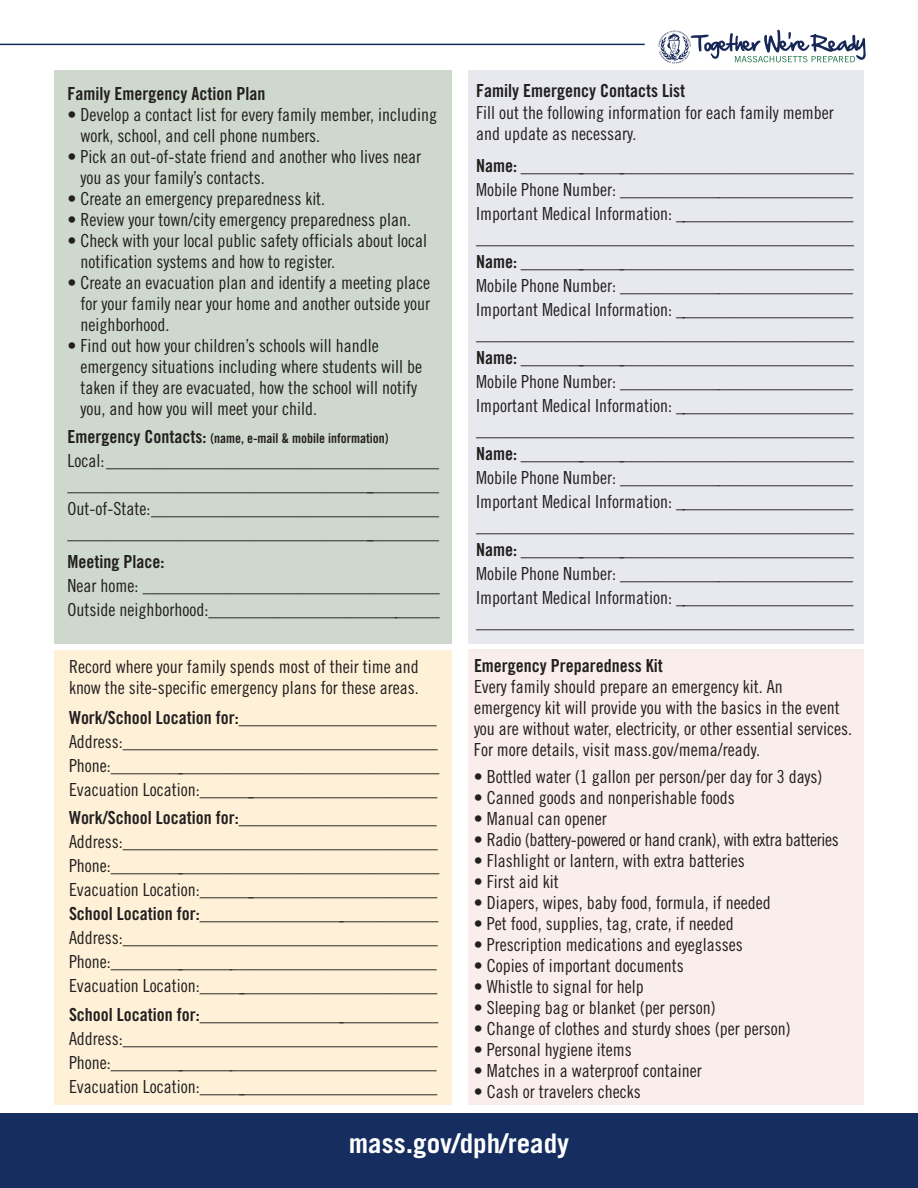
<style>
.page{position:relative;width:918px;height:1188px;background:#fff}
.page>*{position:absolute;margin:0;border:0;box-sizing:border-box;transform-origin:0 0}
.t1{font:700 27px "Trade Gothic";color:#fff}
.t2{font:18px/24px "Trade Gothic Cond Eighteen";color:#231f20}
.t3{font:18px "Trade Gothic Bold Cond Twenty";color:#231f20}
.t4{font:18px "Trade Gothic Cond Eighteen";letter-spacing:-.02em;color:#231f20}
.t5{font:13.5px "Trade Gothic Bold Cond Twenty";color:#231f20}
.s1{font-size:18px}
.s2{font-family:"Trade Gothic"}
.s3{font-family:"Trade Gothic Cond Eighteen"}
.s4{font-family:"Trade Gothic Bold Cond Twenty"}
</style>
<div class="page">
<div style="left:54px;top:70px;width:398px;height:574px;background:#ced8cc"></div>
<div style="left:54px;top:650px;width:398px;height:455px;background:#fef1d7"></div>
<div style="left:469px;top:70px;width:395px;height:574px;background:#e8e9ef"></div>
<div style="left:469px;top:650px;width:395px;height:455px;background:#f9eeeb"></div>
<div style="left:0;top:1114px;width:918px;height:74px;background:#162d60"></div>
<svg style="left:658px;top:30px;width:208px;height:34px"></svg>
<hr style="left:0;top:44px;width:645px;height:1px;background:#162d60">
<p class="t3" style="left:68px;top:87px;width:199px">Family Emergency Action Plan</p>
<p class="t2" style="left:80px;top:106px;width:358px;line-height:21px;text-indent:-13px">• Develop a contact list for every family member, including work, school, and cell phone numbers.</p>
<p class="t2" style="left:80px;top:148px;width:342px;line-height:21px;text-indent:-13px">• Pick an out-of-state friend and another who lives near you as your family’s contacts.</p>
<p class="t2" style="left:67px;top:188px;width:259px">• Create an emergency preparedness kit.</p>
<p class="t2" style="left:67px;top:209px;width:345px">• Review your town/city emergency preparedness plan.</p>
<p class="t2" style="left:80px;top:232px;width:348px;line-height:21px;text-indent:-13px">• Check with your local public safety officials about local notification systems and how to register.</p>
<p class="t2" style="left:80px;top:274px;width:351px;line-height:21px;text-align:justify;text-indent:-13px">• Create an evacuation plan and identify a meeting place for your family near your home and another outside your neighborhood.</p>
<p class="t2" style="left:80px;top:337px;width:343px;line-height:21px;text-indent:-13px">• Find out how your children’s schools will handle emergency situations including where students will be taken if they are evacuated, how the school will notify you, and how you will meet your child.</p>
<p class="t5" style="left:67px;top:434px;width:323px"><span class="s1">Emergency Contacts:</span> (name, e-mail &amp; mobile information)</p>
<p class="t2" style="left:67px;top:451px;width:373px;text-align:justify">Local:_____________________________________ __________________________________________ Out-of-State:________________________________ __________________________________________</p>
<p class="t3" style="left:67px;top:555px;width:98px">Meeting Place:</p>
<p class="t2" style="left:67px;top:575px;width:374px">Near home: _________________________________<br>Outside neighborhood:_________________________<span class="s2">_</span></p>
<p class="t2" style="left:69px;top:658px;width:351px;line-height:21px">Record where your family spends most of their time and know the site-specific emergency plans for these areas.</p>
<p class="t3" style="left:69px;top:711px;width:369px">Work/School Location for:<span class="s3">______________________</span></p>
<p class="t2" style="left:69px;top:731px;width:372px;text-align:justify">Address:___________________________________ Phone:_____________________________________ Evacuation Location:___________________________</p>
<p class="t3" style="left:69px;top:811px;width:369px">Work/School Location for:<span class="s3">______________________</span></p>
<p class="t2" style="left:69px;top:832px;width:372px">Address:___________________________________ Phone:_____________________________________ Evacuation Location:___________________________ <span class="s4">School Location for:</span>___________________________ Address:___________________________________ Phone:_____________________________________ Evacuation Location:___________________________</p>
<p class="t2" style="left:69px;top:1004px;width:371px;text-align:justify"><span class="s4">School Location for:</span>___________________________ Address:___________________________________ Phone:_____________________________________ Evacuation Location:___________________________</p>
<p class="t3" style="left:476px;top:84px;width:210px">Family Emergency Contacts List</p>
<p class="t2" style="left:476px;top:103px;width:359px;line-height:21.6px">Fill out the following information for each family member and update as necessary.</p>
<p class="t2" style="left:476px;top:155px;width:380px;text-align:justify"><span class="s4">Name:</span> ______________________________________ Mobile Phone Number: __________________________ Important Medical Information: ____________________ __________________________________________ <span class="s4">Name:</span> ______________________________________ Mobile Phone Number: __________________________ Important Medical Information: ____________________ __________________________________________ <span class="s4">Name:</span> ______________________________________ Mobile Phone Number: __________________________ Important Medical Information: ____________________ __________________________________________ <span class="s4">Name:</span> ______________________________________ Mobile Phone Number: __________________________ Important Medical Information: ____________________ __________________________________________ <span class="s4">Name:</span> ______________________________________ Mobile Phone Number: __________________________ Important Medical Information: ____________________ __________________________________________</p>
<p class="t3" style="left:474px;top:659px;width:190px">Emergency Preparedness Kit</p>
<p class="t2" style="left:474px;top:678px;width:380px;line-height:21px">Every family should prepare an emergency kit. An emergency kit will provide you with the basics in the event you are without water, electricity, or other essential services.<br>For more details, visit mass.gov/mema/ready.</p>
<p class="t2" style="left:474px;top:766px;width:350px">• Bottled water (1 gallon per person/per day for 3 days)</p>
<p class="t2" style="left:474px;top:787px;width:262px">• Canned goods and nonperishable foods</p>
<p class="t2" style="left:474px;top:808px;width:134px">• Manual can opener</p>
<p class="t4" style="left:474px;top:833px;width:366px">• Radio (battery-powered or hand crank), with extra batteries</p>
<p class="t2" style="left:474px;top:850px;width:272px">• Flashlight or lantern, with extra batteries</p>
<p class="t2" style="left:474px;top:871px;width:86px">• First aid kit</p>
<p class="t2" style="left:474px;top:892px;width:298px">• Diapers, wipes, baby food, formula, if needed</p>
<p class="t2" style="left:474px;top:913px;width:261px">• Pet food, supplies, tag, crate, if needed</p>
<p class="t2" style="left:474px;top:934px;width:270px">• Prescription medications and eyeglasses</p>
<p class="t2" style="left:474px;top:955px;width:211px">• Copies of important documents</p>
<p class="t2" style="left:474px;top:976px;width:171px">• Whistle to signal for help</p>
<p class="t2" style="left:474px;top:997px;width:243px">• Sleeping bag or blanket (per person)</p>
<p class="t2" style="left:474px;top:1018px;width:318px">• Change of clothes and sturdy shoes (per person)</p>
<p class="t2" style="left:474px;top:1039px;width:159px">• Personal hygiene items</p>
<p class="t2" style="left:474px;top:1060px;width:229px">• Matches in a waterproof container</p>
<p class="t2" style="left:474px;top:1081px;width:168px">• Cash or travelers checks</p>
<h1 class="t1" style="left:349px;top:1134px;width:222px">mass.gov/dph/ready</h1>
</div>
